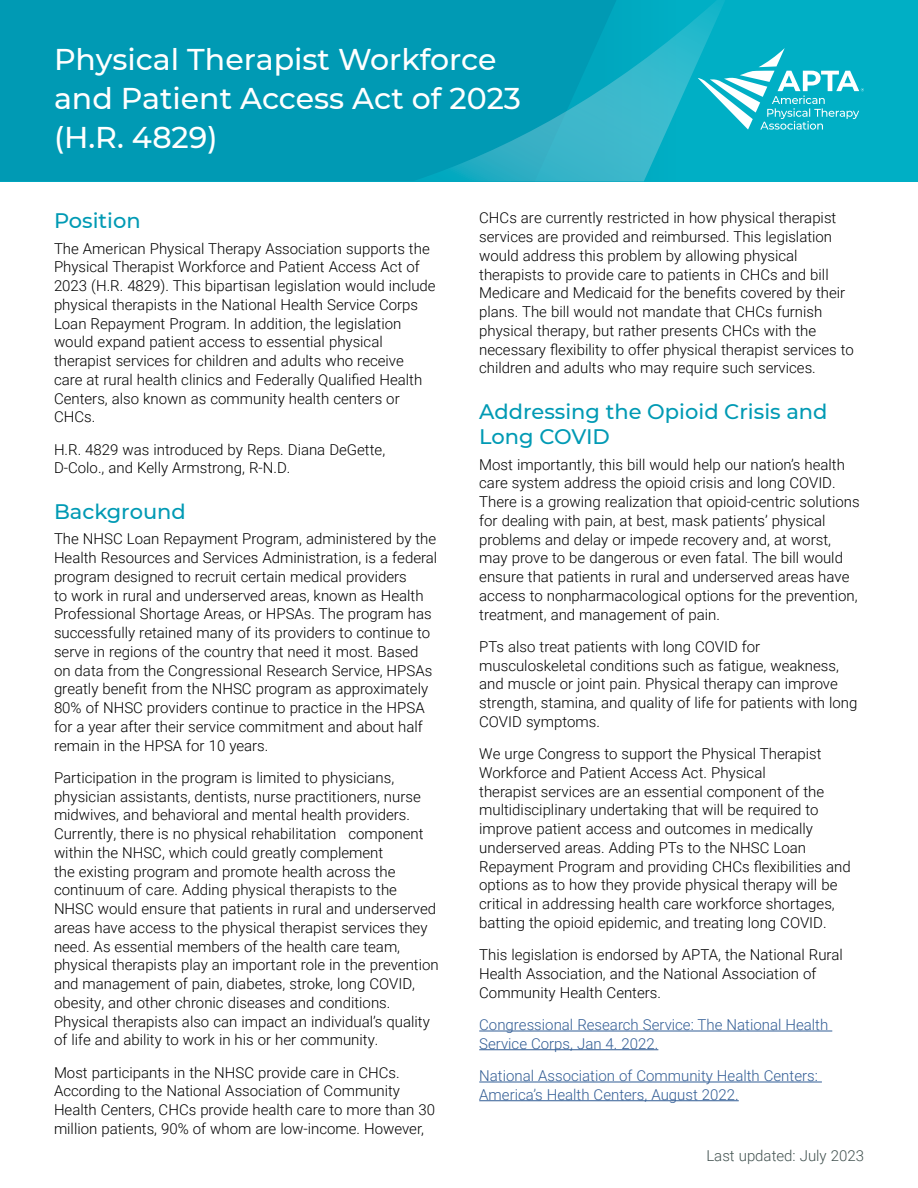
<style>
.page{position:relative;width:918px;height:1188px;background:#fff}
.page>*{position:absolute;margin:0;border:0;box-sizing:border-box;transform-origin:0 0}
.t1{font:500 30px/39px "APTA Sans";color:#fff}
.t2{font:500 21px/25.2px "APTA Sans";color:#009ab4}
.body{font:300 15px/18.8px "Roboto";color:#000}
.body-2{font:300 15px/18.8px "Roboto";color:#325d95}
.body-3{font:300 15px "Roboto";color:#41514f}
</style>
<div class="page">
<div style="left:0;top:0;width:918px;height:181px;background:#00afc5"></div>
<div style="left:0;top:0;width:412px;height:181px;background:#009ab4"></div>
<svg style="left:412px;top:0;width:313px;height:181px"></svg>
<hr style="left:479px;top:1031px;width:353px;height:1px;background:#325d95">
<hr style="left:479px;top:1049px;width:179px;height:1px;background:#325d95">
<hr style="left:479px;top:1082px;width:343px;height:1px;background:#325d95">
<hr style="left:479px;top:1100px;width:260px;height:1px;background:#325d95">
<svg style="left:698px;top:48px;width:166px;height:82px"></svg>
<h1 class="t1" style="left:54px;top:38px;width:469px">Physical Therapist Workforce and Patient Access Act of 2023 (H.R. 4829)</h1>
<h2 class="t2" style="left:54px;top:207px;width:88px">Position</h2>
<p class="body" style="left:54px;top:238px;width:383px">The American Physical Therapy Association supports the Physical Therapist Workforce and Patient Access Act of 2023 (H.R. 4829). This bipartisan legislation would include physical therapists in the National Health Service Corps Loan Repayment Program. In addition, the legislation would expand patient access to essential physical therapist services for children and adults who receive care at rural health clinics and Federally Qualified Health Centers, also known as community health centers or CHCs.</p>
<p class="body" style="left:54px;top:439px;width:333px">H.R. 4829 was introduced by Reps. Diana DeGette,<br>D-Colo., and Kelly Armstrong, R-N.D.</p>
<h2 class="t2" style="left:54px;top:498px;width:133px">Background</h2>
<p class="body" style="left:54px;top:529px;width:385px">The NHSC Loan Repayment Program, administered by the Health Resources and Services Administration, is a federal program designed to recruit certain medical providers<br>to work in rural and underserved areas, known as Health Professional Shortage Areas, or HPSAs. The program has successfully retained many of its providers to continue to serve in regions of the country that need it most. Based on data from the Congressional Research Service, HPSAs greatly benefit from the NHSC program as approximately 80% of NHSC providers continue to practice in the HPSA for a year after their service commitment and about half remain in the HPSA for 10 years.</p>
<p class="body" style="left:54px;top:768px;width:386px">Participation in the program is limited to physicians, physician assistants, dentists, nurse practitioners, nurse midwives, and behavioral and mental health providers.<br>Currently, there is no physical rehabilitation component within the NHSC, which could greatly complement<br>the existing program and promote health across the continuum of care. Adding physical therapists to the NHSC would ensure that patients in rural and underserved areas have access to the physical therapist services they need. As essential members of the health care team, physical therapists play an important role in the prevention and management of pain, diabetes, stroke, long COVID, obesity, and other chronic diseases and conditions.<br>Physical therapists also can impact an individual’s quality of life and ability to work in his or her community.</p>
<p class="body" style="left:54px;top:1062px;width:383px">Most participants in the NHSC provide care in CHCs.<br>According to the National Association of Community Health Centers, CHCs provide health care to more than 30 million patients, 90% of whom are low-income. However,</p>
<p class="body" style="left:479px;top:208px;width:376px">CHCs are currently restricted in how physical therapist services are provided and reimbursed. This legislation would address this problem by allowing physical therapists to provide care to patients in CHCs and bill Medicare and Medicaid for the benefits covered by their plans. The bill would not mandate that CHCs furnish physical therapy, but rather presents CHCs with the necessary flexibility to offer physical therapist services to children and adults who may require such services.</p>
<h2 class="t2" style="left:479px;top:398px;width:350px">Addressing the Opioid Crisis and<br>Long COVID</h2>
<p class="body" style="left:479px;top:454px;width:382px">Most importantly, this bill would help our nation’s health care system address the opioid crisis and long COVID.<br>There is a growing realization that opioid-centric solutions for dealing with pain, at best, mask patients’ physical problems and delay or impede recovery and, at worst, may prove to be dangerous or even fatal. The bill would ensure that patients in rural and underserved areas have access to nonpharmacological options for the prevention, treatment, and management of pain.</p>
<p class="body" style="left:479px;top:637px;width:380px">PTs also treat patients with long COVID for musculoskeletal conditions such as fatigue, weakness, and muscle or joint pain. Physical therapy can improve strength, stamina, and quality of life for patients with long COVID symptoms.</p>
<p class="body" style="left:479px;top:744px;width:373px">We urge Congress to support the Physical Therapist Workforce and Patient Access Act. Physical<br>therapist services are an essential component of the multidisciplinary undertaking that will be required to improve patient access and outcomes in medically underserved areas. Adding PTs to the NHSC Loan Repayment Program and providing CHCs flexibilities and options as to how they provide physical therapy will be critical in addressing health care workforce shortages, batting the opioid epidemic, and treating long COVID.</p>
<p class="body" style="left:479px;top:945px;width:365px">This legislation is endorsed by APTA, the National Rural<br>Health Association, and the National Association of<br>Community Health Centers.</p>
<p class="body-2" style="left:479px;top:1015px;width:351px">Congressional Research Service: The National Health<br>Service Corps, Jan 4. 2022.</p>
<p class="body-2" style="left:479px;top:1066px;width:340px">National Association of Community Health Centers:<br>America’s Health Centers, August 2022.</p>
<p class="body-3" style="left:706px;top:1145px;width:159px">Last updated: July 2023</p>
</div>
